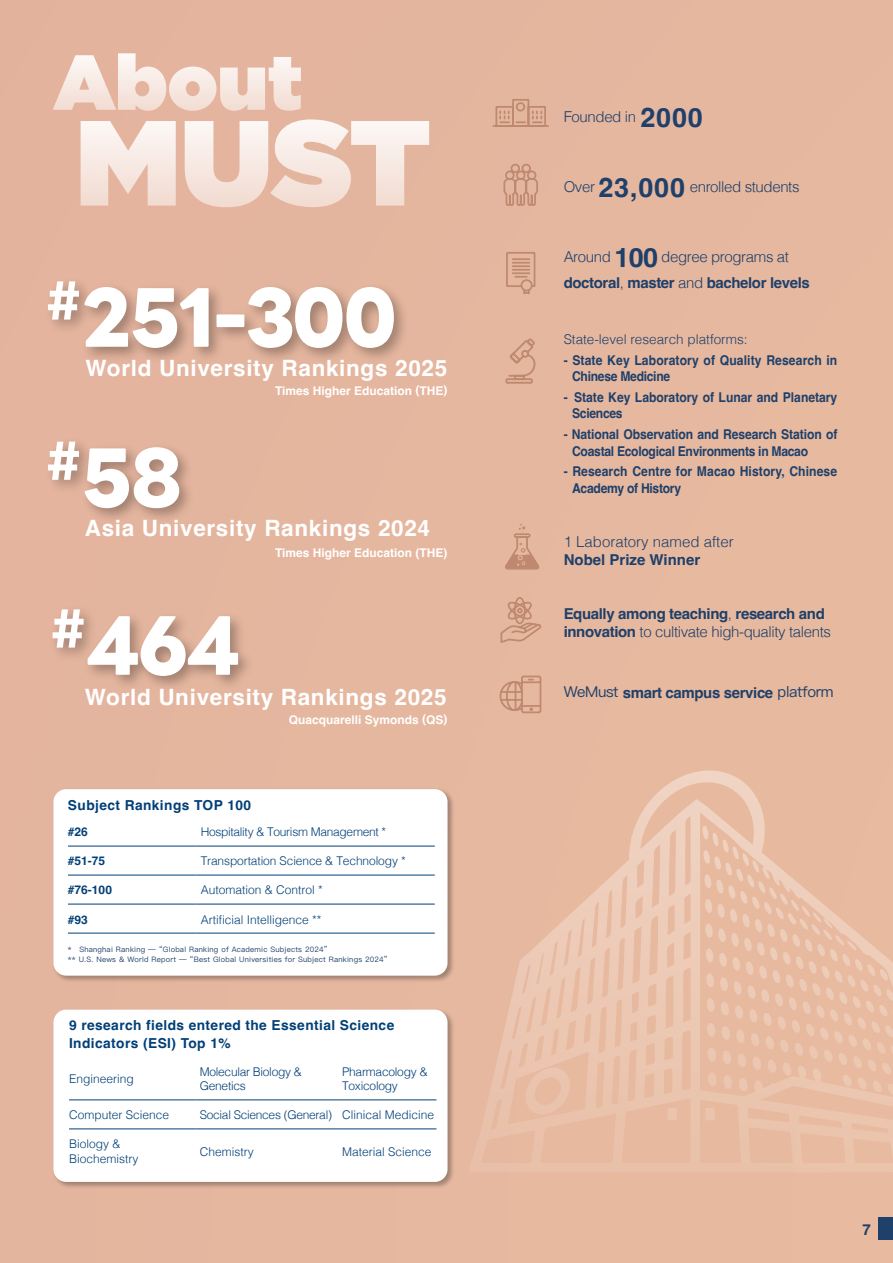
<style>
.page{position:relative;width:893px;height:1263px;background:#e5b79f}
.page>*{position:absolute;margin:0;border:0;box-sizing:border-box;transform-origin:0 0}
.t1{font:900 120.75px "Gotham";color:#fff}
.t2{font:900 77.4px "Gotham";color:#fff}
.t3{font:800 72px "LINE Seed JP TTF";letter-spacing:-.025em;color:#fff}
.t4{font:700 22.5px "Helvetica";letter-spacing:.03em;color:#fff}
.t5{font:700 15px/25.5px "Helvetica";letter-spacing:-.025em;color:#1f406a}
.t6{font:300 15px "Helvetica";letter-spacing:-.025em;color:#1f406a}
.t7{font:300 15px "Helvetica";color:#1f406a}
.t8{font:700 15px "Helvetica";color:#1f406a}
.t9{font:700 13.8px/17.7px "Helvetica";letter-spacing:.03em;color:#003f77}
.t10{font:700 13.5px/16.5px "Helvetica";letter-spacing:-.01em;color:#1f406a;scale:.9 1}
.t11{font:700 13.5px/16.5px "Helvetica";letter-spacing:.01em;color:#1f406a;scale:.9 1}
.t12{font:300 13.5px "Helvetica";color:#1f406a}
.t13{font:300 12px/14.4px "Helvetica";letter-spacing:-.01em;color:#003f77}
.t14{font:700 12px "Helvetica";color:#fff}
.t15{font:700 12px "Helvetica";color:#003f77}
.t16{font:7.5px/10.5px "Ping Fang TC";letter-spacing:.03em;color:#1f406a}
.s1{font-weight:700;font-size:27px}
.s2{font-weight:300}
.s3{font-size:27px}
.s4{font-family:"Ping Fang TC";font-weight:400}
</style>
<div class="page">
<div style="left:52px;top:1008px;width:403px;height:181px;background:#000;opacity:.3"></div>
<div style="left:53px;top:1009px;width:395px;height:173px;background:#fff;border-radius:13px"></div>
<div style="left:43px;top:276px;width:367px;height:88px;background:#000;opacity:.3"></div>
<div style="left:43px;top:436px;width:152px;height:88px;background:#000;opacity:.3"></div>
<div style="left:52px;top:787px;width:403px;height:196px;background:#000;opacity:.3"></div>
<div style="left:53px;top:789px;width:395px;height:187px;background:#fff;border-radius:13px"></div>
<hr style="left:68px;top:846px;width:128px;height:1px;background:#003f77">
<hr style="left:196px;top:846px;width:239px;height:1px;background:#003f77">
<hr style="left:68px;top:875px;width:128px;height:1px;background:#003f77">
<hr style="left:196px;top:875px;width:239px;height:1px;background:#003f77">
<hr style="left:68px;top:904px;width:128px;height:1px;background:#003f77">
<hr style="left:196px;top:904px;width:239px;height:1px;background:#003f77">
<hr style="left:68px;top:933px;width:128px;height:1px;background:#003f77">
<hr style="left:196px;top:933px;width:239px;height:1px;background:#003f77">
<div style="left:48px;top:604px;width:206px;height:88px;background:#000;opacity:.3"></div>
<hr style="left:69px;top:1099px;width:127px;height:1px;background:#003f77">
<hr style="left:196px;top:1099px;width:146px;height:1px;background:#003f77">
<hr style="left:342px;top:1099px;width:94px;height:1px;background:#003f77">
<hr style="left:69px;top:1128px;width:127px;height:1px;background:#003f77">
<hr style="left:196px;top:1128px;width:146px;height:1px;background:#003f77">
<hr style="left:342px;top:1128px;width:94px;height:1px;background:#003f77">
<svg style="left:477px;top:770px;width:416px;height:402px"></svg>
<svg style="left:492px;top:99px;width:57px;height:28px"></svg>
<svg style="left:503px;top:163px;width:35px;height:43px"></svg>
<svg style="left:506px;top:252px;width:30px;height:43px"></svg>
<svg style="left:505px;top:338px;width:31px;height:46px"></svg>
<svg style="left:500px;top:597px;width:41px;height:46px"></svg>
<svg style="left:499px;top:675px;width:43px;height:39px"></svg>
<svg style="left:505px;top:524px;width:34px;height:45px"></svg>
<div style="left:879px;top:1218px;width:14px;height:22px;background:#1f406a"></div>
<h2 class="t2" style="left:53px;top:27px;width:250px">About</h2>
<h1 class="t1" style="left:76px;top:76px;width:356px">MUST</h1>
<h3 class="t3" style="left:47px;top:277px;width:352px"><sup>#</sup>251-300</h3>
<h3 class="t4" style="left:85px;top:354px;width:363px">World University Rankings 2025</h3>
<h3 class="t3" style="left:47px;top:437px;width:137px"><sup>#</sup>58</h3>
<p class="t14" style="left:275px;top:383px;width:174px">Times Higher Education (THE)</p>
<h3 class="t4" style="left:85px;top:515px;width:347px">Asia University Rankings 2024</h3>
<p class="t14" style="left:275px;top:546px;width:174px">Times Higher Education (THE)</p>
<h3 class="t3" style="left:51px;top:605px;width:190px"><sup>#</sup>464</h3>
<h3 class="t4" style="left:85px;top:683px;width:363px">World University Rankings 2025</h3>
<p class="t14" style="left:289px;top:712px;width:160px">Quacquarelli Symonds (QS)</p>
<p class="t9" style="left:68px;top:798px;width:185px">Subject Rankings TOP 100</p>
<p class="t15" style="left:68px;top:825px;width:22px">#26</p>
<p class="t13" style="left:201px;top:824px;width:187px">Hospitality &amp; Tourism Management *</p>
<p class="t15" style="left:68px;top:854px;width:39px">#51-75</p>
<p class="t13" style="left:201px;top:853px;width:207px">Transportation Science &amp; Technology *</p>
<p class="t15" style="left:68px;top:883px;width:46px">#76-100</p>
<p class="t13" style="left:201px;top:882px;width:124px">Automation &amp; Control *</p>
<p class="t15" style="left:68px;top:912px;width:22px">#93</p>
<p class="t13" style="left:201px;top:911px;width:122px">Artificial Intelligence **</p>
<p class="t16" style="left:68px;top:943px;width:322px">* Shanghai Ranking — “Global Ranking of Academic Subjects 2024”<br>** U.S. News &amp; World Report — “Best Global Universities for Subject Rankings 2024”</p>
<p class="t9" style="left:69px;top:1018px;width:327px">9 research fields entered the Essential Science<br>Indicators (ESI) Top 1%</p>
<p class="t13" style="left:69px;top:1071px;width:66px">Engineering</p>
<p class="t13" style="left:200px;top:1063px;width:103px">Molecular Biology &amp;<br>Genetics</p>
<p class="t13" style="left:342px;top:1063px;width:87px">Pharmacology &amp;<br>Toxicology</p>
<p class="t13" style="left:69px;top:1107px;width:102px">Computer Science</p>
<p class="t13" style="left:200px;top:1107px;width:236px">Social Sciences (General) Clinical Medicine</p>
<p class="t13" style="left:69px;top:1136px;width:71px">Biology &amp;<br>Biochemistry</p>
<p class="t13" style="left:200px;top:1143px;width:55px">Chemistry</p>
<p class="t13" style="left:342px;top:1143px;width:91px">Material Science</p>
<p class="t6" style="left:564px;top:104px;width:141px">Founded in <span class="s1">2000</span></p>
<p class="t6" style="left:564px;top:174px;width:237px">Over <span class="s1">23,000</span> enrolled students</p>
<p class="t5" style="left:564px;top:246px;width:248px"><span class="s2">Around</span> <span class="s3">100</span> <span class="s2">degree programs at </span>doctoral<span class="s2">,</span> master <span class="s2">and</span> bachelor levels</p>
<p class="t12" style="left:564px;top:327px;width:185px">State-level research platforms:</p>
<p class="t11" style="left:572px;top:353px;width:296px;text-indent:-9px">- State Key Laboratory of Quality Research in<br>Chinese Medicine</p>
<p class="t10" style="left:572px;top:390px;width:296px;text-indent:-9px">- State Key Laboratory of Lunar and Planetary<br>Sciences</p>
<p class="t10" style="left:572px;top:428px;width:296px;text-indent:-9px">- National Observation and Research Station of<br>Coastal Ecological Environments in Macao</p>
<p class="t10" style="left:572px;top:465px;width:296px;text-indent:-9px">- Research Centre for Macao History, Chinese<br>Academy of History</p>
<p class="t7" style="left:564px;top:529px;width:172px">1 Laboratory named after</p>
<p class="t8" style="left:564px;top:551px;width:138px">Nobel Prize Winner</p>
<p class="t5" style="left:564px;top:606px;width:269px;line-height:18px">Equally among teaching<span class="s2">,</span> research and innovation <span class="s2">to cultivate high-quality talents</span></p>
<p class="t5" style="left:564px;top:681px;width:271px"><span class="s4">WeMust</span> smart campus service <span class="s4">platform</span></p>
<p class="t5" style="left:862px;top:1219px;width:10px">7</p>
</div>
